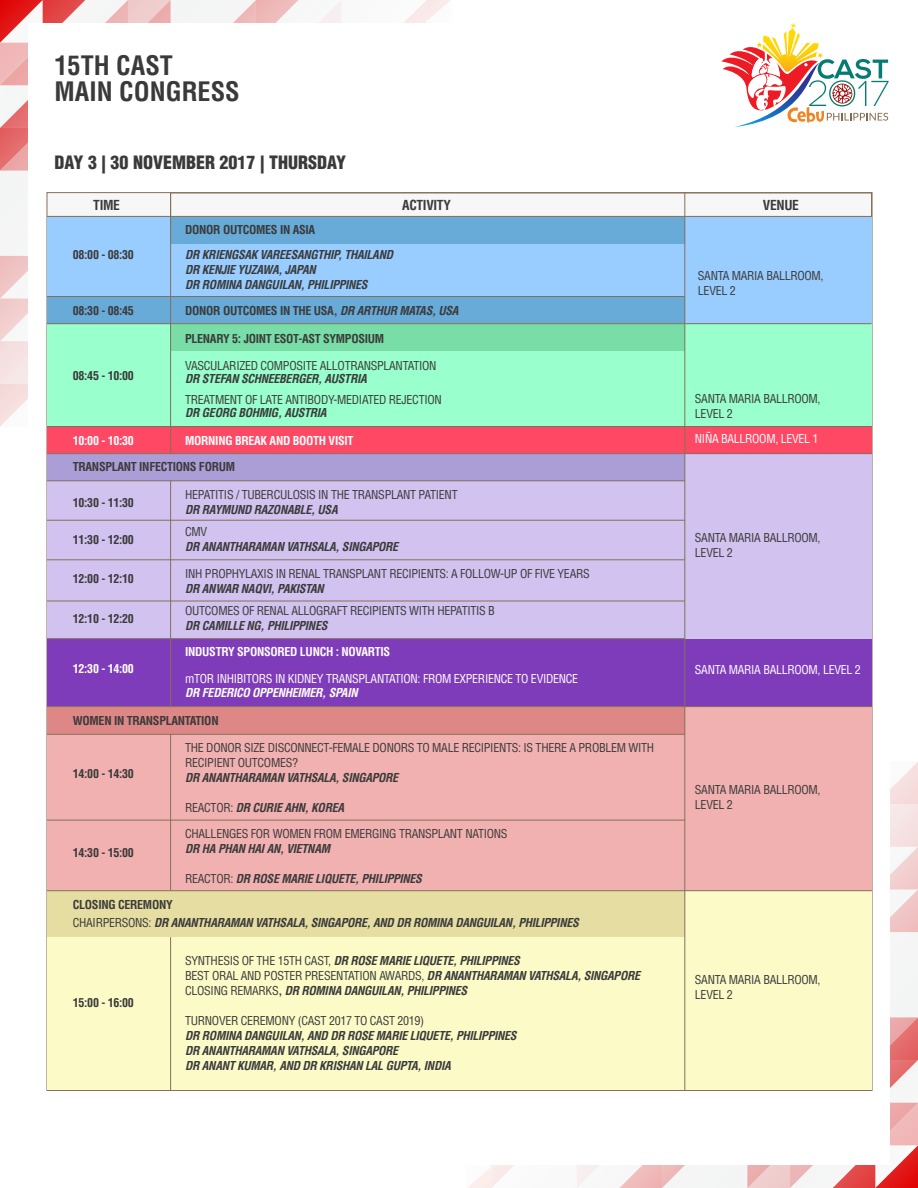
<style>
.page{position:relative;width:918px;height:1188px;background:#fff}
.page>*{position:absolute;margin:0;border:0;box-sizing:border-box;transform-origin:0 0}
.t1{font:700 condensed 26.1px/26.1px "Helvetica LT Std";color:#3a3a3a}
.t2{font:900 condensed 18px "Helvetica LT Std";color:#3a3a3a}
.t3{font:700 condensed 13.5px "Helvetica LT Std";letter-spacing:-.025em;color:#3a3a3a}
.t4{font:italic 700 condensed 12px/15px "Helvetica LT Std";letter-spacing:-.025em;color:#3a3a3a}
.t5{font:condensed 12px/15px "Helvetica LT Std";letter-spacing:-.025em;color:#3a3a3a}
.t6{font:700 condensed 12px "Helvetica LT Std";letter-spacing:-.025em;color:#3a3a3a}
.t7{font:condensed 12px "Helvetica LT Std";letter-spacing:-.025em;color:#fff}
.t8{font:700 condensed 12px "Helvetica LT Std";letter-spacing:-.025em;color:#fff}
.t9{font:italic 700 condensed 12px "Helvetica LT Std";letter-spacing:-.025em;color:#fff}
.s1{font-style:italic}
.s2{font-weight:400;font-style:normal}
.s3{font-style:normal}
</style>
<div class="page">
<svg style="left:0;top:0;width:450px;height:426px"></svg>
<svg style="left:468px;top:762px;width:450px;height:426px"></svg>
<div style="left:28px;top:23px;width:862px;height:1142px;background:#fff"></div>
<svg style="left:721px;top:23px;width:168px;height:104px"></svg>
<div style="left:47px;top:891px;width:825px;height:199px;background:#fcfbc8"></div>
<div style="left:47px;top:707px;width:825px;height:184px;background:#f2b1b1"></div>
<div style="left:47px;top:454px;width:825px;height:185px;background:#d1c2ef"></div>
<div style="left:47px;top:324px;width:825px;height:103px;background:#9fc"></div>
<div style="left:47px;top:216px;width:825px;height:81px;background:#9cf"></div>
<div style="left:171px;top:216px;width:514px;height:28px;background:#68abd8"></div>
<div style="left:685px;top:297px;width:187px;height:27px;background:#9cf"></div>
<div style="left:47px;top:297px;width:638px;height:27px;background:#68abd8"></div>
<div style="left:171px;top:324px;width:514px;height:27px;background:#78dda6"></div>
<div style="left:47px;top:427px;width:825px;height:27px;background:#ff4863"></div>
<div style="left:47px;top:454px;width:638px;height:27px;background:#ab9dd6"></div>
<div style="left:170px;top:193px;width:702px;height:24px;background:#f7f7f7;border:1px solid #847059"></div>
<div style="left:47px;top:639px;width:825px;height:68px;background:#7f3cba"></div>
<div style="left:47px;top:707px;width:638px;height:27px;background:#dd8787"></div>
<div style="left:47px;top:891px;width:638px;height:46px;background:#e5dda1"></div>
<hr style="left:47px;top:216px;width:124px;height:1px;background:#847059">
<hr style="left:47px;top:296px;width:638px;height:1px;background:#847059">
<hr style="left:47px;top:323px;width:825px;height:1px;background:#847059">
<hr style="left:47px;top:426px;width:825px;height:1px;background:#847059">
<hr style="left:47px;top:453px;width:825px;height:1px;background:#847059">
<hr style="left:47px;top:480px;width:638px;height:1px;background:#847059">
<hr style="left:47px;top:520px;width:638px;height:1px;background:#847059">
<hr style="left:47px;top:559px;width:638px;height:1px;background:#847059">
<hr style="left:47px;top:601px;width:638px;height:1px;background:#847059">
<hr style="left:47px;top:638px;width:638px;height:1px;background:#847059">
<hr style="left:47px;top:890px;width:825px;height:1px;background:#847059">
<hr style="left:684px;top:193px;width:1px;height:898px;background:#847059">
<hr style="left:47px;top:706px;width:825px;height:1px;background:#847059">
<hr style="left:170px;top:193px;width:1px;height:261px;background:#847059">
<hr style="left:170px;top:481px;width:1px;height:226px;background:#847059">
<hr style="left:170px;top:734px;width:1px;height:157px;background:#847059">
<hr style="left:170px;top:937px;width:1px;height:153px;background:#847059">
<hr style="left:47px;top:734px;width:638px;height:1px;background:#847059">
<hr style="left:47px;top:820px;width:638px;height:1px;background:#847059">
<h1 class="t1" style="left:55px;top:52px;width:187px">15TH CAST<br>MAIN CONGRESS</h1>
<h2 class="t2" style="left:55px;top:151px;width:293px">DAY 3 | 30 NOVEMBER 2017 | THURSDAY</h2>
<p class="t3" style="left:93px;top:197px;width:28px">TIME</p>
<p class="t3" style="left:402px;top:197px;width:50px">ACTIVITY</p>
<p class="t3" style="left:763px;top:197px;width:38px">VENUE</p>
<p class="t4" style="left:185px;top:247px;width:209px">DR KRIENGSAK VAREESANGTHIP, THAILAND<br>DR KENJIE YUZAWA, JAPAN<br>DR ROMINA DANGUILAN, PHILIPPINES</p>
<p class="t6" style="left:185px;top:222px;width:132px">DONOR OUTCOMES IN ASIA</p>
<p class="t6" style="left:73px;top:247px;width:63px">08:00 - 08:30</p>
<p class="t5" style="left:698px;top:268px;width:127px">SANTA MARIA BALLROOM,<br>LEVEL 2</p>
<p class="t6" style="left:73px;top:303px;width:63px">08:30 - 08:45</p>
<p class="t6" style="left:73px;top:368px;width:63px">08:45 - 10:00</p>
<p class="t6" style="left:185px;top:303px;width:275px">DONOR OUTCOMES IN THE USA, <span class="s1">DR ARTHUR MATAS, USA</span></p>
<p class="t6" style="left:185px;top:331px;width:200px">PLENARY 5: JOINT ESOT-AST SYMPOSIUM</p>
<p class="t5" style="left:185px;top:358px;width:253px">VASCULARIZED COMPOSITE ALLOTRANSPLANTATION</p>
<p class="t4" style="left:185px;top:372px;width:183px">DR STEFAN SCHNEEBERGER, AUSTRIA</p>
<p class="t5" style="left:185px;top:392px;width:258px">TREATMENT OF LATE ANTIBODY-MEDIATED REJECTION</p>
<p class="t4" style="left:185px;top:406px;width:143px">DR GEORG BOHMIG, AUSTRIA</p>
<p class="t8" style="left:73px;top:433px;width:63px">10:00 - 10:30</p>
<p class="t8" style="left:185px;top:433px;width:170px">MORNING BREAK AND BOOTH VISIT</p>
<p class="t6" style="left:73px;top:460px;width:164px">TRANSPLANT INFECTIONS FORUM</p>
<p class="t6" style="left:73px;top:495px;width:63px">10:30 - 11:30</p>
<p class="t6" style="left:73px;top:532px;width:63px">11:30 - 12:00</p>
<p class="t6" style="left:73px;top:572px;width:63px">12:00 - 12:10</p>
<p class="t6" style="left:73px;top:611px;width:63px">12:10 - 12:20</p>
<p class="t8" style="left:73px;top:661px;width:63px">12:30 - 14:00</p>
<p class="t5" style="left:185px;top:487px;width:274px">HEPATITIS / TUBERCULOSIS IN THE TRANSPLANT PATIENT</p>
<p class="t4" style="left:185px;top:502px;width:154px">DR RAYMUND RAZONABLE, USA</p>
<p class="t5" style="left:185px;top:524px;width:24px">CMV</p>
<p class="t4" style="left:185px;top:540px;width:215px">DR ANANTHARAMAN VATHSALA, SINGAPORE</p>
<p class="t5" style="left:185px;top:566px;width:406px">INH PROPHYLAXIS IN RENAL TRANSPLANT RECIPIENTS: A FOLLOW-UP OF FIVE YEARS</p>
<p class="t4" style="left:185px;top:581px;width:140px">DR ANWAR NAQVI, PAKISTAN</p>
<p class="t5" style="left:185px;top:603px;width:311px">OUTCOMES OF RENAL ALLOGRAFT RECIPIENTS WITH HEPATITIS B</p>
<p class="t4" style="left:185px;top:618px;width:144px">DR CAMILLE NG, PHILIPPINES</p>
<p class="t8" style="left:185px;top:644px;width:206px">INDUSTRY SPONSORED LUNCH : NOVARTIS</p>
<p class="t7" style="left:185px;top:671px;width:395px">mTOR INHIBITORS IN KIDNEY TRANSPLANTATION: FROM EXPERIENCE TO EVIDENCE</p>
<p class="t9" style="left:185px;top:685px;width:174px">DR FEDERICO OPPENHEIMER, SPAIN</p>
<p class="t6" style="left:73px;top:713px;width:147px">WOMEN IN TRANSPLANTATION</p>
<p class="t6" style="left:73px;top:766px;width:63px">14:00 - 14:30</p>
<p class="t6" style="left:73px;top:845px;width:63px">14:30 - 15:00</p>
<p class="t6" style="left:73px;top:897px;width:101px">CLOSING CEREMONY</p>
<p class="t5" style="left:185px;top:740px;width:471px">THE DONOR SIZE DISCONNECT-FEMALE DONORS TO MALE RECIPIENTS: IS THERE A PROBLEM WITH<br>RECIPIENT OUTCOMES?</p>
<p class="t4" style="left:185px;top:770px;width:215px">DR ANANTHARAMAN VATHSALA, SINGAPORE</p>
<p class="t4" style="left:185px;top:800px;width:160px"><span class="s2">REACTOR:</span> DR CURIE AHN, KOREA</p>
<p class="t5" style="left:185px;top:826px;width:324px">CHALLENGES FOR WOMEN FROM EMERGING TRANSPLANT NATIONS</p>
<p class="t4" style="left:185px;top:841px;width:146px">DR HA PHAN HAI AN, VIETNAM</p>
<p class="t4" style="left:185px;top:871px;width:238px"><span class="s2">REACTOR:</span> DR ROSE MARIE LIQUETE, PHILIPPINES</p>
<p class="t4" style="left:73px;top:915px;width:507px"><span class="s2">CHAIRPERSONS:</span> DR ANANTHARAMAN VATHSALA, SINGAPORE, AND DR ROMINA DANGUILAN, PHILIPPINES</p>
<p class="t6" style="left:73px;top:996px;width:63px">15:00 - 16:00</p>
<p class="t4" style="left:185px;top:953px;width:456px"><span class="s2">SYNTHESIS OF THE 15TH CAST,</span> DR ROSE MARIE LIQUETE, PHILIPPINES<br><span class="s2">BEST ORAL AND POSTER PRESENTATION AWARDS,</span> DR ANANTHARAMAN VATHSALA, SINGAPORE<br><span class="s2">CLOSING REMARKS</span><span class="s3">,</span> DR ROMINA DANGUILAN, PHILIPPINES</p>
<p class="t5" style="left:185px;top:1013px;width:241px">TURNOVER CEREMONY (CAST 2017 TO CAST 2019)</p>
<p class="t4" style="left:185px;top:1028px;width:333px">DR ROMINA DANGUILAN, AND DR ROSE MARIE LIQUETE, PHILIPPINES<br>DR ANANTHARAMAN VATHSALA, SINGAPORE<br>DR ANANT KUMAR, AND DR KRISHAN LAL GUPTA, INDIA</p>
<p class="t5" style="left:695px;top:391px;width:127px">SANTA MARIA BALLROOM,<br>LEVEL 2</p>
<p class="t7" style="left:695px;top:431px;width:125px">NIÑA BALLROOM, LEVEL 1</p>
<p class="t5" style="left:695px;top:530px;width:127px">SANTA MARIA BALLROOM,<br>LEVEL 2</p>
<p class="t7" style="left:695px;top:662px;width:167px">SANTA MARIA BALLROOM, LEVEL 2</p>
<p class="t5" style="left:695px;top:782px;width:127px">SANTA MARIA BALLROOM,<br>LEVEL 2</p>
<p class="t5" style="left:695px;top:972px;width:127px">SANTA MARIA BALLROOM,<br>LEVEL 2</p>
</div>
